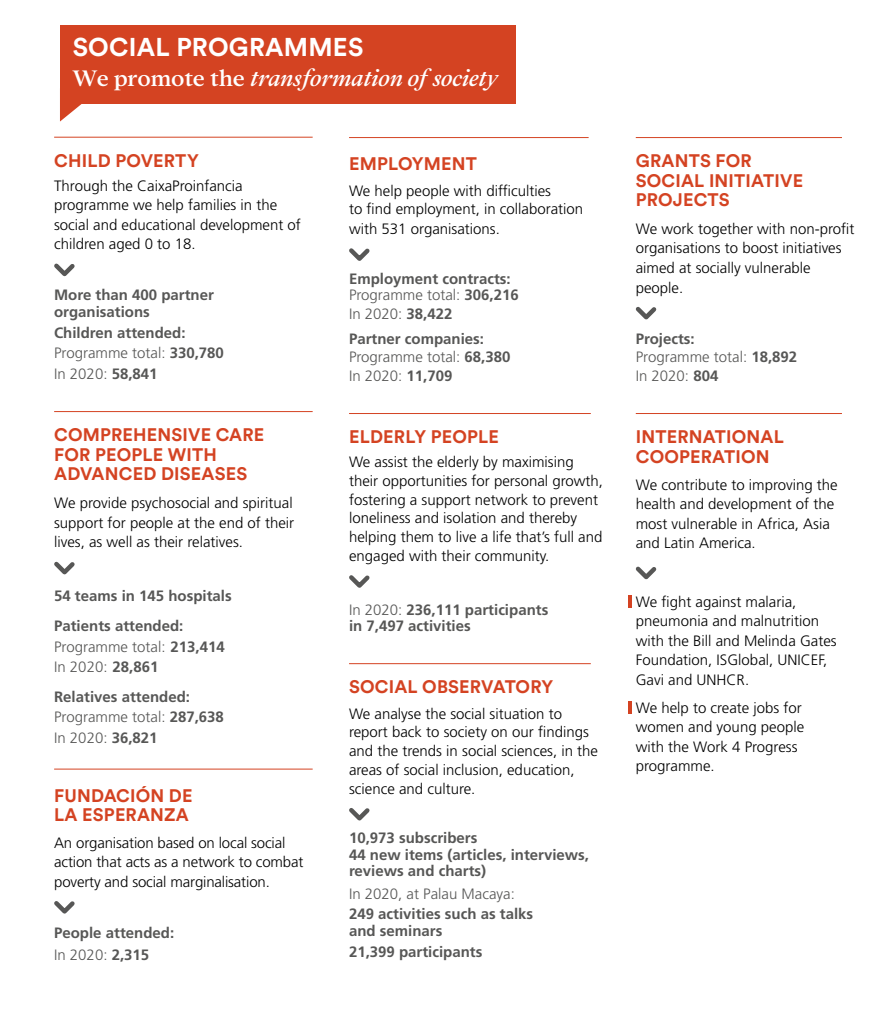
<style>
.page{position:relative;width:893px;height:1021px;background:#fff}
.page>*{position:absolute;margin:0;border:0;box-sizing:border-box;transform-origin:0 0}
.t1{font:italic 500 25.5px "Addington CF";color:#fff}
.t2{font:700 25.5px "Circular Std";letter-spacing:.01em;color:#fff}
.t3{font:700 18px/19.5px "Circular Std";letter-spacing:.01em;color:#d44322}
.t4{font:300 15px/19.5px "Frutiger LT Std";color:#000}
.t5{font:700 15px/16.5px "Frutiger LT Std";color:#575756}
.t6{font:300 15px/18.6px "Frutiger LT Std";color:#575756}
.s1{font-style:normal;font-size:24.6px}
.s2{font-weight:300}
.s3{font-weight:700}
</style>
<div class="page">
<svg style="left:635px;top:306px;width:22px;height:14px"></svg>
<hr style="left:636px;top:137px;width:206px;height:1px;background:#d44322">
<svg style="left:635px;top:566px;width:22px;height:14px"></svg>
<svg style="left:629px;top:595px;width:3px;height:13px"></svg>
<svg style="left:629px;top:701px;width:3px;height:13px"></svg>
<hr style="left:636px;top:413px;width:206px;height:1px;background:#d44322">
<hr style="left:349px;top:663px;width:242px;height:1px;background:#d44322">
<svg style="left:349px;top:808px;width:21px;height:13px"></svg>
<svg style="left:54px;top:901px;width:21px;height:13px"></svg>
<hr style="left:54px;top:768px;width:259px;height:1px;background:#d44322">
<hr style="left:54px;top:137px;width:259px;height:1px;background:#d44322">
<svg style="left:54px;top:263px;width:21px;height:14px"></svg>
<svg style="left:349px;top:248px;width:21px;height:13px"></svg>
<hr style="left:349px;top:137px;width:240px;height:1px;background:#d44322">
<div style="left:60px;top:26px;width:456px;height:78px;background:#d44322"></div>
<svg style="left:60px;top:104px;width:22px;height:17px"></svg>
<svg style="left:349px;top:575px;width:21px;height:13px"></svg>
<hr style="left:349px;top:413px;width:242px;height:1px;background:#d44322">
<svg style="left:54px;top:561px;width:21px;height:14px"></svg>
<hr style="left:54px;top:411px;width:259px;height:1px;background:#d44322">
<h1 class="t2" style="left:73px;top:30px;width:292px">SOCIAL PROGRAMMES</h1>
<h1 class="t1" style="left:73px;top:63px;width:427px"><span class="s1">We promote the</span> transformation of society</h1>
<p class="t3" style="left:54px;top:150px;width:146px">CHILD POVERTY</p>
<p class="t4" style="left:54px;top:176px;width:248px">Through the CaixaProinfancia programme we help families in the social and educational development of children aged 0 to 18.</p>
<p class="t5" style="left:54px;top:287px;width:161px">More than 400 partner organisations</p>
<p class="t5" style="left:54px;top:322px;width:171px;line-height:20.7px">Children attended:<br><span class="s2">Programme total:</span> 330,780<br><span class="s2">In 2020:</span> 58,841</p>
<p class="t3" style="left:349px;top:154px;width:129px">EMPLOYMENT</p>
<p class="t4" style="left:349px;top:181px;width:236px">We help people with difficulties<br>to find employment, in collaboration with 531 organisations.</p>
<p class="t5" style="left:349px;top:270px;width:171px">Employment contracts:<br><span class="s2">Programme total:</span> 306,216</p>
<p class="t5" style="left:349px;top:301px;width:137px;line-height:25px"><span class="s2">In 2020:</span> 38,422<br>Partner companies:</p>
<p class="t6" style="left:349px;top:348px;width:163px">Programme total: <span class="s3">68,380<br></span>In 2020: <span class="s3">11,709</span></p>
<p class="t3" style="left:54px;top:425px;width:212px">COMPREHENSIVE CARE</p>
<p class="t3" style="left:349px;top:427px;width:151px">ELDERLY PEOPLE</p>
<p class="t3" style="left:54px;top:444px;width:195px">FOR PEOPLE WITH<br>ADVANCED DISEASES</p>
<p class="t4" style="left:54px;top:493px;width:242px;text-align:justify">We provide psychosocial and spiritual support for people at the end of their lives, as well as their relatives.</p>
<p class="t4" style="left:349px;top:452px;width:255px;line-height:18.8px">We assist the elderly by maximising their opportunities for personal growth, fostering a support network to prevent loneliness and isolation and thereby helping them to live a life that’s full and engaged with their community.</p>
<p class="t5" style="left:349px;top:601px;width:201px"><span class="s2">In 2020:</span> 236,111 participants in 7,497 activities</p>
<p class="t5" style="left:54px;top:581px;width:179px;line-height:29.2px">54 teams in 145 hospitals<br>Patients attended:</p>
<p class="t6" style="left:54px;top:636px;width:172px;line-height:20.7px">Programme total: <span class="s3">213,414<br></span>In 2020: <span class="s3">28,861</span></p>
<p class="t5" style="left:54px;top:686px;width:171px;line-height:20.7px">Relatives attended:<br><span class="s2">Programme total:</span> 287,638<br><span class="s2">In 2020:</span> 36,821</p>
<p class="t3" style="left:349px;top:677px;width:206px">SOCIAL OBSERVATORY</p>
<p class="t4" style="left:349px;top:704px;width:250px;line-height:18.8px">We analyse the social situation to report back to society on our findings and the trends in social sciences, in the areas of social inclusion, education, science and culture.</p>
<p class="t5" style="left:349px;top:829px;width:242px">10,973 subscribers<br>44 new items (articles, interviews, reviews and charts)</p>
<p class="t6" style="left:349px;top:884px;width:167px">In 2020, at Palau Macaya:</p>
<p class="t5" style="left:349px;top:906px;width:186px">249 activities such as talks and seminars</p>
<p class="t5" style="left:349px;top:943px;width:135px">21,399 participants</p>
<p class="t3" style="left:54px;top:785px;width:140px">FUNDACIÓN DE<br>LA ESPERANZA</p>
<p class="t4" style="left:54px;top:833px;width:251px">An organisation based on local social action that acts as a network to combat poverty and social marginalisation.</p>
<p class="t5" style="left:54px;top:921px;width:122px;line-height:22.5px">People attended:<br><span class="s2">In 2020:</span> 2,315</p>
<p class="t3" style="left:636px;top:151px;width:169px">GRANTS FOR<br>SOCIAL INITIATIVE<br>PROJECTS</p>
<p class="t4" style="left:636px;top:219px;width:220px">We work together with non-profit organisations to boost initiatives aimed at socially vulnerable people.</p>
<p class="t6" style="left:636px;top:329px;width:163px"><span class="s3">Projects:<br></span>Programme total: <span class="s3">18,892<br></span>In 2020: <span class="s3">804</span></p>
<p class="t3" style="left:636px;top:427px;width:149px">INTERNATIONAL<br>COOPERATION</p>
<p class="t4" style="left:636px;top:475px;width:203px">We contribute to improving the health and development of the most vulnerable in Africa, Asia and Latin America.</p>
<p class="t4" style="left:636px;top:592px;width:202px">We fight against malaria, pneumonia and malnutrition with the Bill and Melinda Gates<br>Foundation, ISGlobal, UNICEF,<br>Gavi and UNHCR.</p>
<p class="t4" style="left:636px;top:698px;width:170px">We help to create jobs for women and young people with the Work 4 Progress programme.</p>
</div>
